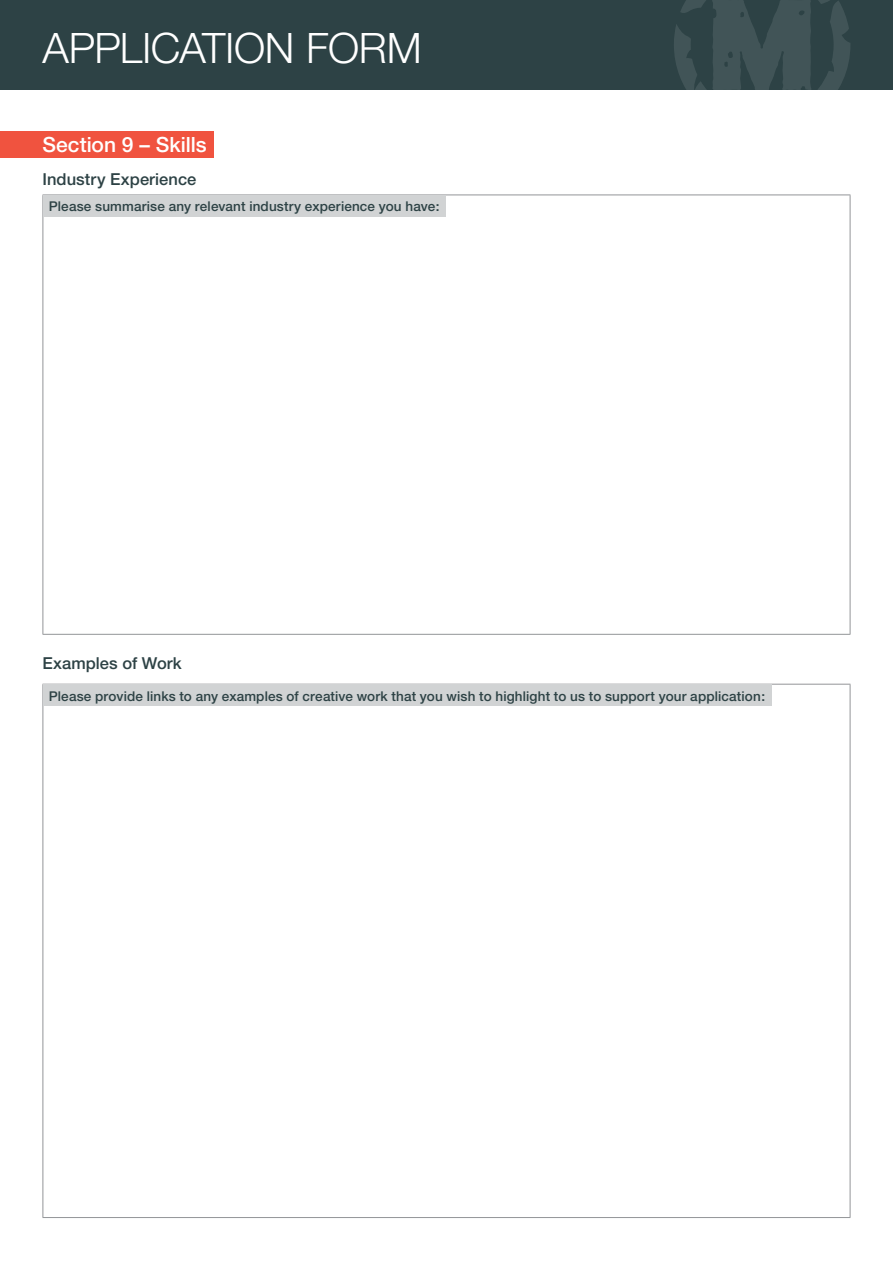
<style>
.page{position:relative;width:893px;height:1263px;background:#fff}
.page>*{position:absolute;margin:0;border:0;box-sizing:border-box;transform-origin:0 0}
.t1{font:300 42px "Helvetica Neue";letter-spacing:-.01em;color:#fff}
.t2{font:500 21px "Helvetica Neue";color:#fff}
.t3{font:500 16.5px "Helvetica Neue";letter-spacing:.005em;color:#2d4245}
.t4{font:500 13.5px "Helvetica Neue";letter-spacing:.01em;color:#2d4245}
</style>
<div class="page">
<div style="left:0;top:0;width:893px;height:89px;background:#2d4245"></div>
<svg style="left:674px;top:0;width:176px;height:90px"></svg>
<div style="left:0;top:132px;width:213px;height:26px;background:#f0533f"></div>
<hr style="left:43px;top:195px;width:807px;height:1px;background:#939598">
<hr style="left:43px;top:195px;width:1px;height:439px;background:#939598">
<hr style="left:850px;top:195px;width:1px;height:439px;background:#939598">
<hr style="left:43px;top:634px;width:807px;height:1px;background:#939598">
<div style="left:43px;top:195px;width:403px;height:22px;background:#d1d3d4"></div>
<hr style="left:43px;top:684px;width:807px;height:1px;background:#939598">
<hr style="left:43px;top:684px;width:1px;height:533px;background:#939598">
<hr style="left:850px;top:684px;width:1px;height:533px;background:#939598">
<hr style="left:43px;top:1217px;width:807px;height:1px;background:#939598">
<div style="left:43px;top:685px;width:728px;height:21px;background:#d1d3d4"></div>
<h1 class="t1" style="left:43px;top:22px;width:381px">APPLICATION FORM</h1>
<h2 class="t2" style="left:43px;top:132px;width:166px">Section 9 – Skills</h2>
<p class="t3" style="left:43px;top:169px;width:155px">Industry Experience</p>
<p class="t4" style="left:49px;top:199px;width:392px">Please summarise any relevant industry experience you have:</p>
<p class="t3" style="left:43px;top:653px;width:141px">Examples of Work</p>
<p class="t4" style="left:49px;top:688px;width:718px">Please provide links to any examples of creative work that you wish to highlight to us to support your application:</p>
</div>
